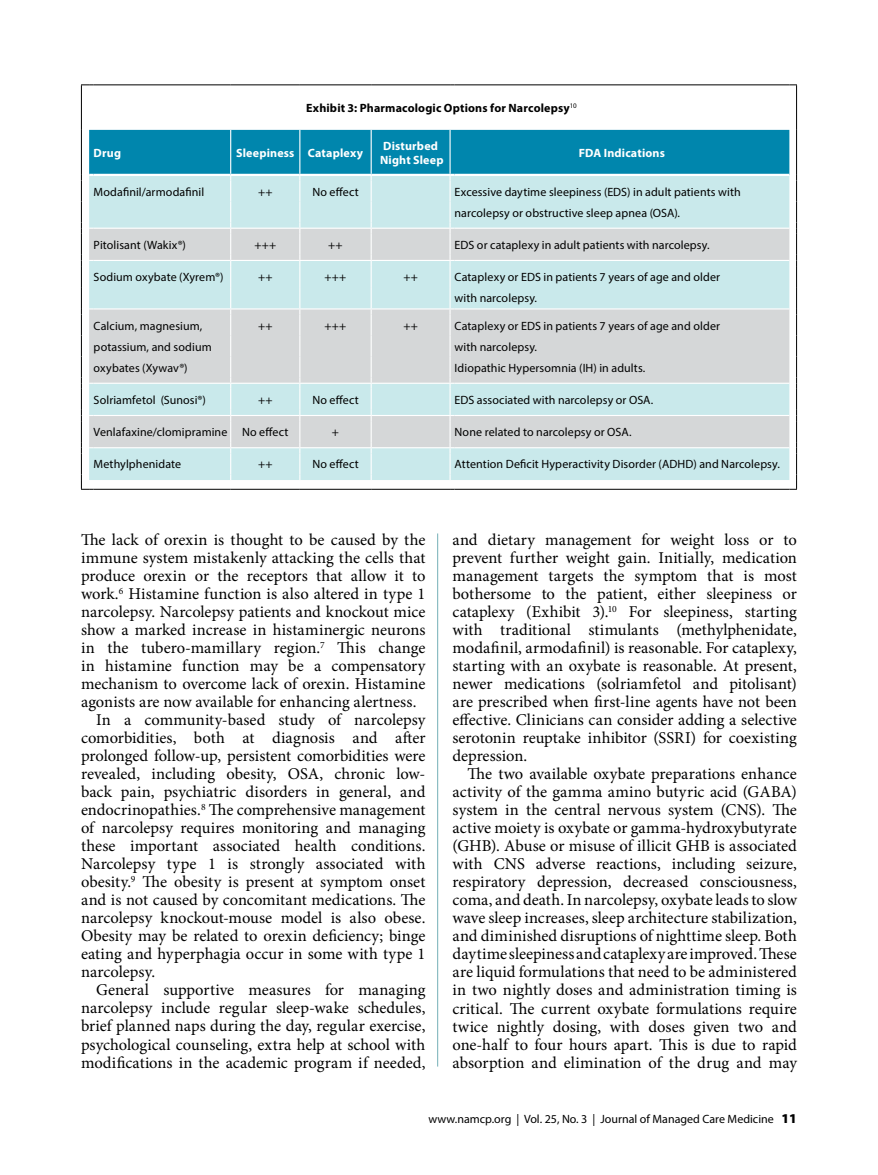
<style>
.page{position:relative;width:878px;height:1175px;background:#fff}
.page>*{position:absolute;margin:0;border:0;box-sizing:border-box;transform-origin:0 0}
.t1{font:16.5px/18px "Minion Pro";color:#000;text-align:justify}
.t2{font:12px/21px "Myriad Pro";letter-spacing:.005em;color:#000}
.t3{font:700 12px/14.4px "Myriad Pro";letter-spacing:.015em;color:#fff}
.t4{font:700 12px "Myriad Pro";letter-spacing:.015em;color:#000}
.s1{font-weight:900;font-size:13.5px}
</style>
<div class="page">
<hr style="left:437px;top:533px;width:1px;height:533px;background:#73afb7">
<hr style="left:81px;top:85px;width:1px;height:45px;background:#000">
<svg style="left:81px;top:84px;width:13px;height:1px"></svg>
<hr style="left:94px;top:84px;width:137px;height:1px;background:#000">
<hr style="left:231px;top:84px;width:69px;height:1px;background:#000">
<hr style="left:300px;top:84px;width:71px;height:1px;background:#000">
<hr style="left:371px;top:84px;width:79px;height:1px;background:#000">
<hr style="left:454px;top:84px;width:335px;height:1px;background:#000">
<hr style="left:796px;top:85px;width:1px;height:45px;background:#000">
<svg style="left:81px;top:130px;width:716px;height:360px;background:#b7d6dc"></svg>
<p class="t4" style="left:306px;top:100px;width:272px">Exhibit 3: Pharmacologic Options for Narcolepsy<sup>10</sup></p>
<p class="t3" style="left:94px;top:145px;width:29px">Drug</p>
<p class="t3" style="left:236px;top:145px;width:128px">Sleepiness Cataplexy</p>
<p class="t3" style="left:380px;top:138px;width:65px">Disturbed<br>Night Sleep</p>
<p class="t3" style="left:579px;top:145px;width:88px">FDA Indications</p>
<p class="t2" style="left:94px;top:181px;width:112px">Modafinil/armodafinil</p>
<p class="t2" style="left:258px;top:181px;width:16px">++</p>
<p class="t2" style="left:312px;top:181px;width:48px">No effect</p>
<p class="t2" style="left:454px;top:181px;width:288px">Excessive daytime sleepiness (EDS) in adult patients with narcolepsy or obstructive sleep apnea (OSA).</p>
<p class="t2" style="left:94px;top:234px;width:94px">Pitolisant (Wakix®)</p>
<p class="t2" style="left:254px;top:234px;width:23px">+++</p>
<p class="t2" style="left:328px;top:234px;width:16px">++</p>
<p class="t2" style="left:454px;top:234px;width:256px">EDS or cataplexy in adult patients with narcolepsy.</p>
<p class="t2" style="left:94px;top:266px;width:131px">Sodium oxybate (Xyrem®)</p>
<p class="t2" style="left:258px;top:266px;width:16px">++</p>
<p class="t2" style="left:324px;top:266px;width:23px">+++</p>
<p class="t2" style="left:403px;top:266px;width:16px">++</p>
<p class="t2" style="left:454px;top:266px;width:267px">Cataplexy or EDS in patients 7 years of age and older with narcolepsy.</p>
<p class="t2" style="left:94px;top:315px;width:110px">Calcium, magnesium,</p>
<p class="t2" style="left:258px;top:315px;width:16px">++</p>
<p class="t2" style="left:324px;top:315px;width:23px">+++</p>
<p class="t2" style="left:403px;top:315px;width:16px">++</p>
<p class="t2" style="left:454px;top:315px;width:267px">Cataplexy or EDS in patients 7 years of age and older</p>
<p class="t2" style="left:94px;top:336px;width:120px">potassium, and sodium</p>
<p class="t2" style="left:454px;top:336px;width:84px">with narcolepsy.</p>
<p class="t2" style="left:94px;top:357px;width:96px">oxybates (Xywav®)</p>
<p class="t2" style="left:454px;top:357px;width:192px">Idiopathic Hypersomnia (IH) in adults.</p>
<p class="t2" style="left:94px;top:389px;width:114px">Solriamfetol (Sunosi®)</p>
<p class="t2" style="left:258px;top:389px;width:16px">++</p>
<p class="t2" style="left:312px;top:389px;width:48px">No effect</p>
<p class="t2" style="left:454px;top:389px;width:200px">EDS associated with narcolepsy or OSA.</p>
<p class="t2" style="left:94px;top:421px;width:196px">Venlafaxine/clomipramine No effect</p>
<p class="t2" style="left:332px;top:421px;width:9px">+</p>
<p class="t2" style="left:454px;top:421px;width:178px">None related to narcolepsy or OSA.</p>
<p class="t2" style="left:94px;top:454px;width:89px">Methylphenidate</p>
<p class="t2" style="left:258px;top:454px;width:16px">++</p>
<p class="t2" style="left:312px;top:454px;width:48px">No effect</p>
<p class="t2" style="left:454px;top:454px;width:327px">Attention Deficit Hyperactivity Disorder (ADHD) and Narcolepsy.</p>
<p class="t1" style="left:81px;top:531px;width:346px">The lack of orexin is thought to be caused by the</p>
<p class="t1" style="left:81px;top:549px;width:346px">immune system mistakenly attacking the cells that</p>
<p class="t1" style="left:81px;top:567px;width:346px">produce orexin or the receptors that allow it to</p>
<p class="t1" style="left:81px;top:585px;width:346px">work.<sup>6</sup> Histamine function is also altered in type 1</p>
<p class="t1" style="left:81px;top:603px;width:346px">narcolepsy. Narcolepsy patients and knockout mice</p>
<p class="t1" style="left:81px;top:621px;width:346px">show a marked increase in histaminergic neurons</p>
<p class="t1" style="left:81px;top:639px;width:346px">in the tubero-mamillary region.<sup>7</sup> This change</p>
<p class="t1" style="left:81px;top:657px;width:346px">in histamine function may be a compensatory</p>
<p class="t1" style="left:81px;top:675px;width:346px">mechanism to overcome lack of orexin. Histamine</p>
<p class="t1" style="left:81px;top:693px;width:337px">agonists are now available for enhancing alertness.</p>
<p class="t1" style="left:96px;top:711px;width:331px">In a community-based study of narcolepsy</p>
<p class="t1" style="left:81px;top:729px;width:346px">comorbidities, both at diagnosis and after</p>
<p class="t1" style="left:81px;top:747px;width:346px">prolonged follow-up, persistent comorbidities were</p>
<p class="t1" style="left:81px;top:765px;width:346px">revealed, including obesity, OSA, chronic low-</p>
<p class="t1" style="left:81px;top:783px;width:346px">back pain, psychiatric disorders in general, and</p>
<p class="t1" style="left:81px;top:801px;width:346px">endocrinopathies.<sup>8</sup> The comprehensive management</p>
<p class="t1" style="left:81px;top:819px;width:346px">of narcolepsy requires monitoring and managing</p>
<p class="t1" style="left:81px;top:837px;width:346px">these important associated health conditions.</p>
<p class="t1" style="left:81px;top:855px;width:346px">Narcolepsy type 1 is strongly associated with</p>
<p class="t1" style="left:81px;top:873px;width:346px">obesity.<sup>9</sup> The obesity is present at symptom onset</p>
<p class="t1" style="left:81px;top:891px;width:346px">and is not caused by concomitant medications. The</p>
<p class="t1" style="left:81px;top:909px;width:346px">narcolepsy knockout-mouse model is also obese.</p>
<p class="t1" style="left:81px;top:927px;width:346px">Obesity may be related to orexin deficiency; binge</p>
<p class="t1" style="left:81px;top:945px;width:346px">eating and hyperphagia occur in some with type 1</p>
<p class="t1" style="left:81px;top:963px;width:76px">narcolepsy.</p>
<p class="t1" style="left:96px;top:981px;width:331px">General supportive measures for managing</p>
<p class="t1" style="left:81px;top:999px;width:346px">narcolepsy include regular sleep-wake schedules,</p>
<p class="t1" style="left:81px;top:1017px;width:346px">brief planned naps during the day, regular exercise,</p>
<p class="t1" style="left:81px;top:1035px;width:346px">psychological counseling, extra help at school with</p>
<p class="t1" style="left:81px;top:1053px;width:346px">modifications in the academic program if needed,</p>
<p class="t1" style="left:452px;top:531px;width:346px">and dietary management for weight loss or to prevent further weight gain. Initially, medication management targets the symptom that is most bothersome to the patient, either sleepiness or cataplexy (Exhibit 3).<sup>10</sup> For sleepiness, starting with traditional stimulants (methylphenidate, modafinil, armodafinil) is reasonable. For cataplexy, starting with an oxybate is reasonable. At present, newer medications (solriamfetol and pitolisant) are prescribed when first-line agents have not been effective. Clinicians can consider adding a selective serotonin reuptake inhibitor (SSRI) for coexisting depression.</p>
<p class="t1" style="left:452px;top:765px;width:346px;text-indent:15px">The two available oxybate preparations enhance activity of the gamma amino butyric acid (GABA) system in the central nervous system (CNS). The active moiety is oxybate or gamma-hydroxybutyrate (GHB). Abuse or misuse of illicit GHB is associated with CNS adverse reactions, including seizure, respiratory depression, decreased consciousness, coma, and death. In narcolepsy, oxybate leads to slow wave sleep increases, sleep architecture stabilization, and diminished disruptions of nighttime sleep. Both daytime sleepiness and cataplexy are improved. These are liquid formulations that need to be administered in two nightly doses and administration timing is critical. The current oxybate formulations require twice nightly dosing, with doses given two and one-half to four hours apart. This is due to rapid absorption and elimination of the drug and may</p>
<p class="t2" style="left:428px;top:1108px;width:370px">www.namcp.org | Vol. 25, No. 3 | Journal of Managed Care Medicine <span class="s1">11</span></p>
</div>
